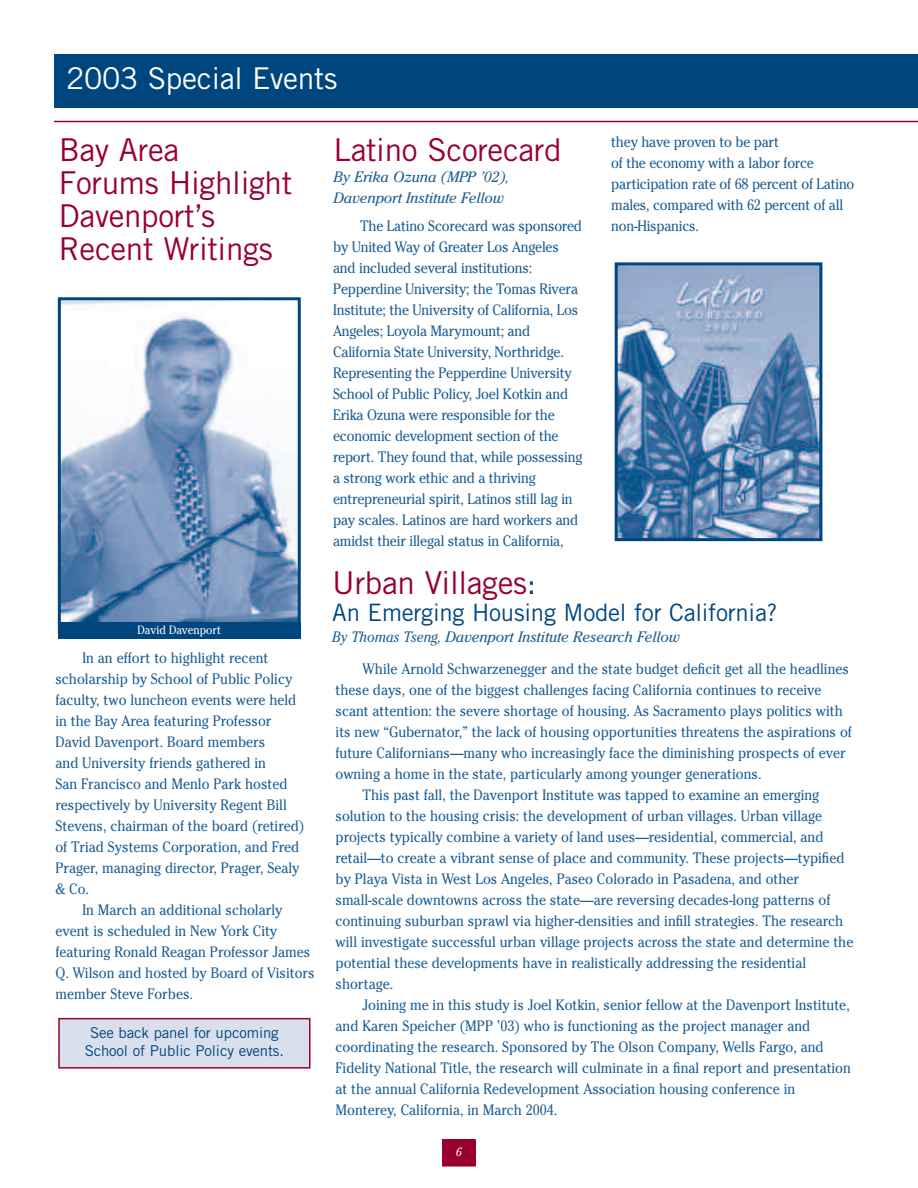
<style>
.page{position:relative;width:918px;height:1188px;background:#fff}
.page>*{position:absolute;margin:0;border:0;box-sizing:border-box;transform-origin:0 0}
.t1{font:31.5px/33px "Trade Gothic";letter-spacing:-.01em;color:#98012d}
.t2{font:30px "Trade Gothic";letter-spacing:-.01em;color:#fff}
.t3{font:24px "Trade Gothic";letter-spacing:-.01em;color:#00467e}
.t4{font:15px/21px "Cheltenham";color:#1a5d93;scale:.9 1}
.t5{font:15px/18px "Trade Gothic";letter-spacing:-.01em;color:#00467e;text-align:center}
.t6{font:italic 15px "Cheltenham";letter-spacing:-.01em;color:#1a5d93;scale:.9 1}
.t7{font:italic 15px/21px "Cheltenham";letter-spacing:-.01em;color:#1a5d93}
.t8{font:12px "Cheltenham";color:#fff;scale:.9 1}
.t9{font:italic 12px "Cheltenham";color:#fff}
.s1{color:#00467e}
</style>
<div class="page">
<div style="left:54px;top:54px;width:864px;height:54px;background:#00467e"></div>
<hr style="left:54px;top:121px;width:864px;height:1px;background:#98012d">
<div style="left:443px;top:1140px;width:32px;height:26px;background:#98012d"></div>
<div style="left:442px;top:1139px;width:34px;height:27px;border:1px solid #98012d"></div>
<div style="left:59px;top:1019px;width:251px;height:49px;background:#d9dfec"></div>
<div style="left:58px;top:1018px;width:252px;height:51px;border:2px solid #98012d"></div>
<img style="left:62px;top:301px;width:235px;height:322px">
<div style="left:58px;top:297px;width:243px;height:337px;border:3px solid #00467e"></div>
<img style="left:619px;top:266px;width:199px;height:271px">
<div style="left:615px;top:262px;width:207px;height:279px;border:3px solid #00467e"></div>
<div style="left:58px;top:623px;width:243px;height:16px;background:#00467e"></div>
<h2 class="t2" style="left:66px;top:67px;width:273px">2003 Special Events</h2>
<h1 class="t1" style="left:59px;top:136px;width:235px">Bay Area<br>Forums Highlight<br>Davenport’s<br>Recent Writings</h1>
<h1 class="t1" style="left:334px;top:136px;width:230px">Latino Scorecard</h1>
<p class="t7" style="left:334px;top:168px;width:177px">By Erika Ozuna (MPP ’02),<br>Davenport Institute Fellow</p>
<p class="t4" style="left:333px;top:216px;width:278px;text-indent:27px">The Latino Scorecard was sponsored by United Way of Greater Los Angeles and included several institutions:<br>Pepperdine University; the Tomas Rivera Institute; the University of California, Los Angeles; Loyola Marymount; and California State University, Northridge.<br>Representing the Pepperdine University School of Public Policy, Joel Kotkin and Erika Ozuna were responsible for the economic development section of the report. They found that, while possessing a strong work ethic and a thriving entrepreneurial spirit, Latinos still lag in pay scales. Latinos are hard workers and amidst their illegal status in California,</p>
<p class="t4" style="left:611px;top:131px;width:272px">they have proven to be part<br>of the economy with a labor force participation rate of 68 percent of Latino males, compared with 62 percent of all non-Hispanics.</p>
<p class="t8" style="left:138px;top:623px;width:94px">David Davenport</p>
<p class="t4" style="left:56px;top:647px;width:278px;text-indent:27px">In an effort to highlight recent scholarship by School of Public Policy faculty, two luncheon events were held in the Bay Area featuring Professor David Davenport. Board members<br>and University friends gathered in<br>San Francisco and Menlo Park hosted respectively by University Regent Bill Stevens, chairman of the board (retired) of Triad Systems Corporation, and Fred Prager, managing director, Prager, Sealy &amp; Co.</p>
<p class="t4" style="left:55px;top:899px;width:290px;text-indent:27px">In March an additional scholarly event is scheduled in New York City featuring Ronald Reagan Professor James Q. Wilson and hosted by Board of Visitors member Steve Forbes.</p>
<p class="t5" style="left:85px;top:1025px;width:201px">See back panel for upcoming<br>School of Public Policy events.</p>
<h1 class="t1" style="left:332px;top:569px;width:206px">Urban Villages<span class="s1">:</span></h1>
<h3 class="t3" style="left:332px;top:603px;width:447px">An Emerging Housing Model for California?</h3>
<p class="t6" style="left:332px;top:631px;width:388px">By Thomas Tseng, Davenport Institute Research Fellow</p>
<p class="t4" style="left:363px;top:659px;width:542px">While Arnold Schwarzenegger and the state budget deficit get all the headlines</p>
<p class="t4" style="left:336px;top:680px;width:542px">these days, one of the biggest challenges facing California continues to receive</p>
<p class="t4" style="left:336px;top:701px;width:565px">scant attention: the severe shortage of housing. As Sacramento plays politics with</p>
<p class="t4" style="left:336px;top:722px;width:575px">its new “Gubernator,” the lack of housing opportunities threatens the aspirations of</p>
<p class="t4" style="left:336px;top:743px;width:569px">future Californians—many who increasingly face the diminishing prospects of ever</p>
<p class="t4" style="left:336px;top:764px;width:475px">owning a home in the state, particularly among younger generations.</p>
<p class="t4" style="left:363px;top:785px;width:509px">This past fall, the Davenport Institute was tapped to examine an emerging</p>
<p class="t4" style="left:336px;top:806px;width:542px">solution to the housing crisis: the development of urban villages. Urban village</p>
<p class="t4" style="left:336px;top:827px;width:544px">projects typically combine a variety of land uses—residential, commercial, and</p>
<p class="t4" style="left:336px;top:848px;width:567px">retail—to create a vibrant sense of place and community. These projects—typified</p>
<p class="t4" style="left:336px;top:869px;width:517px">by Playa Vista in West Los Angeles, Paseo Colorado in Pasadena, and other</p>
<p class="t4" style="left:336px;top:890px;width:551px">small-scale downtowns across the state—are reversing decades-long patterns of</p>
<p class="t4" style="left:336px;top:911px;width:566px">continuing suburban sprawl via higher-densities and infill strategies. The research</p>
<p class="t4" style="left:336px;top:932px;width:577px">will investigate successful urban village projects across the state and determine the</p>
<p class="t4" style="left:336px;top:953px;width:524px">potential these developments have in realistically addressing the residential</p>
<p class="t4" style="left:336px;top:974px;width:66px">shortage.</p>
<p class="t4" style="left:363px;top:995px;width:543px">Joining me in this study is Joel Kotkin, senior fellow at the Davenport Institute,</p>
<p class="t4" style="left:336px;top:1016px;width:529px">and Karen Speicher (MPP ’03) who is functioning as the project manager and</p>
<p class="t4" style="left:336px;top:1037px;width:544px">coordinating the research. Sponsored by The Olson Company, Wells Fargo, and</p>
<p class="t4" style="left:336px;top:1058px;width:574px">Fidelity National Title, the research will culminate in a final report and presentation</p>
<p class="t4" style="left:336px;top:1079px;width:512px">at the annual California Redevelopment Association housing conference in</p>
<p class="t4" style="left:336px;top:1100px;width:248px">Monterey, California, in March 2004.</p>
<p class="t9" style="left:456px;top:1148px;width:8px">6</p>
</div>
